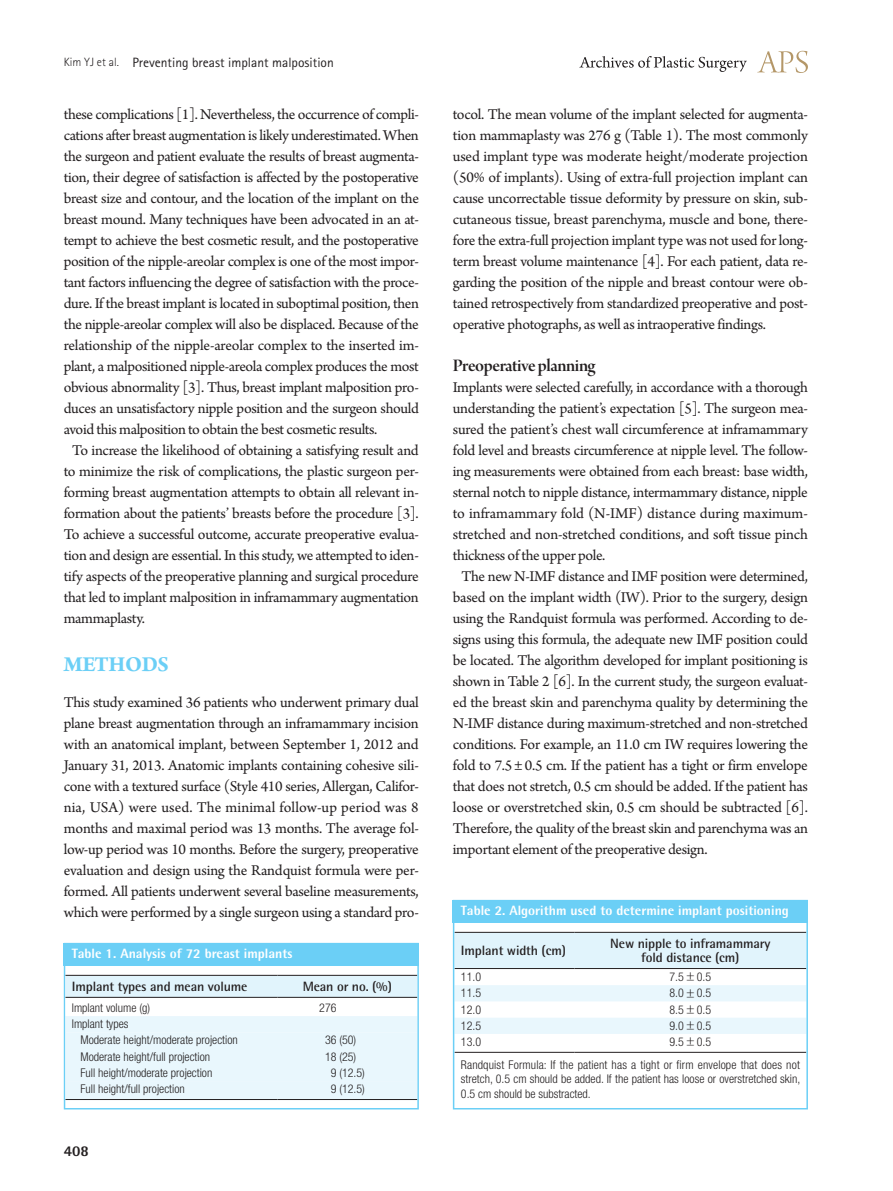
<style>
.page{position:relative;width:893px;height:1191px;background:#fff}
.page>*{position:absolute;margin:0;border:0;box-sizing:border-box;transform-origin:0 0}
.대제목{font:700 22.5px "Arno Pro";letter-spacing:-.02em;color:#6bcff6}
.중제목{font:18.75px "Arno Pro Smbd Display";letter-spacing:-.025em;color:#231f20}
.본문{font:15.75px/21px "Arno Pro";letter-spacing:-.02em;color:#231f20;text-align:justify}
.t1{font:800 15px "Rotis Semi Sans Std";color:#231f20}
.표열제목{font:700 13.5px "Rotis Semi Sans Std";letter-spacing:-.01em;color:#231f20}
.표그림제목{font:800 13.5px "Rotis Semi Sans Std";color:#fff}
.하시라_제목{font:13.5px "Rotis Sans Serif Std";color:#231f20}
.표본문{font:300 condensed 12px "Helvetica Neue LT Std";color:#231f20}
.표주석{font:300 condensed 12px/14.4px "Helvetica Neue LT Std";color:#231f20;text-align:justify}
.s1{font-weight:300;font-size:12px}
.s2{font-family:"Dotum";font-weight:400;font-stretch:normal}
</style>
<div class="page">
<svg style="left:757px;top:51px;width:51px;height:22px"></svg>
<svg style="left:579px;top:56px;width:168px;height:16px"></svg>
<div style="left:64px;top:943px;width:355px;height:166px;border:2px solid #6bcff6"></div>
<div style="left:64px;top:943px;width:355px;height:22px;background:#6bcff6"></div>
<svg style="left:65px;top:976px;width:352px;height:123px;background:#eaf7fc"></svg>
<hr style="left:65px;top:975px;width:212px;height:1px;background:#231f20">
<hr style="left:277px;top:975px;width:140px;height:1px;background:#231f20">
<hr style="left:65px;top:997px;width:212px;height:1px;background:#231f20">
<hr style="left:277px;top:997px;width:140px;height:1px;background:#231f20">
<hr style="left:65px;top:1099px;width:212px;height:1px;background:#231f20">
<hr style="left:277px;top:1099px;width:140px;height:1px;background:#231f20">
<div style="left:453px;top:900px;width:355px;height:22px;background:#6bcff6"></div>
<svg style="left:456px;top:933px;width:349px;height:119px"></svg>
<hr style="left:455px;top:932px;width:119px;height:1px;background:#231f20">
<hr style="left:574px;top:932px;width:232px;height:1px;background:#231f20">
<hr style="left:455px;top:968px;width:119px;height:1px;background:#231f20">
<hr style="left:574px;top:968px;width:232px;height:1px;background:#231f20">
<hr style="left:455px;top:1052px;width:119px;height:1px;background:#231f20">
<hr style="left:574px;top:1052px;width:232px;height:1px;background:#231f20">
<div style="left:453px;top:900px;width:355px;height:209px;border:2px solid #6bcff6"></div>
<p class="하시라_제목" style="left:64px;top:54px;width:272px"><span class="s1">Kim YJ et al.</span> Preventing breast implant malposition</p>
<p class="본문" style="left:64px;top:105px;width:357px">these complications [1]. Nevertheless, the occurrence of compli&shy;cations after breast augmentation is likely underestimated. When the surgeon and patient evaluate the results of breast augmenta&shy;tion, their degree of satisfaction is affected by the postoperative breast size and contour, and the location of the implant on the breast mound. Many techniques have been advocated in an at&shy;tempt to achieve the best cosmetic result, and the postoperative position of the nipple-areolar complex is one of the most impor&shy;tant factors influencing the degree of satisfaction with the proce&shy;dure. If the breast implant is located in suboptimal position, then the nipple-areolar complex will also be displaced. Because of the relationship of the nipple-areolar complex to the inserted im&shy;plant, a malpositioned nipple-areola complex produces the most obvious abnormality [3]. Thus, breast implant malposition pro&shy;duces an unsatisfactory nipple position and the surgeon should avoid this malposition to obtain the best cosmetic results.</p>
<p class="본문" style="left:64px;top:441px;width:357px;text-indent:9px">To increase the likelihood of obtaining a satisfying result and to minimize the risk of complications, the plastic surgeon per&shy;forming breast augmentation attempts to obtain all relevant in&shy;formation about the patients’ breasts before the procedure [3].<br>To achieve a successful outcome, accurate preoperative evalua&shy;tion and design are essential. In this study, we attempted to iden&shy;tify aspects of the preoperative planning and surgical procedure that led to implant malposition in inframammary augmentation mammaplasty.</p>
<p class="대제목" style="left:64px;top:651px;width:107px">METHODS</p>
<p class="본문" style="left:64px;top:693px;width:357px">This study examined 36 patients who underwent primary dual plane breast augmentation through an inframammary incision with an anatomical implant, between September 1, 2012 and January 31, 2013. Anatomic implants containing cohesive sili&shy;cone with a textured surface (Style 410 series, Allergan, Califor&shy;nia, USA) were used. The minimal follow-up period was 8 months and maximal period was 13 months. The average fol&shy;low-up period was 10 months. Before the surgery, preoperative evaluation and design using the Randquist formula were per&shy;formed. All patients underwent several baseline measurements, which were performed by a single surgeon using a standard pro-</p>
<p class="표그림제목" style="left:72px;top:944px;width:222px">Table 1. Analysis of 72 breast implants</p>
<p class="표열제목" style="left:72px;top:978px;width:177px">Implant types and mean volume</p>
<p class="표열제목" style="left:303px;top:978px;width:91px">Mean or no. (%)</p>
<p class="표본문" style="left:72px;top:1000px;width:80px">Implant volume (g)</p>
<p class="표본문" style="left:319px;top:1000px;width:19px">276</p>
<p class="표본문" style="left:72px;top:1017px;width:58px">Implant types</p>
<p class="표본문" style="left:80px;top:1033px;width:159px">Moderate height/moderate projection</p>
<p class="표본문" style="left:325px;top:1033px;width:33px">36 (50)</p>
<p class="표본문" style="left:80px;top:1049px;width:131px">Moderate height/full projection</p>
<p class="표본문" style="left:325px;top:1049px;width:33px">18 (25)</p>
<p class="표본문" style="left:80px;top:1065px;width:133px">Full height/moderate projection</p>
<p class="표본문" style="left:331px;top:1065px;width:36px">9 (12.5)</p>
<p class="표본문" style="left:80px;top:1082px;width:106px">Full height/full projection</p>
<p class="표본문" style="left:331px;top:1082px;width:36px">9 (12.5)</p>
<p class="t1" style="left:64px;top:1141px;width:27px">408</p>
<p class="본문" style="left:453px;top:105px;width:357px">tocol. The mean volume of the implant selected for augmenta&shy;tion mammaplasty was 276 g (Table 1). The most commonly used implant type was moderate height/moderate projection (50% of implants). Using of extra-full projection implant can cause uncorrectable tissue deformity by pressure on skin, sub&shy;cutaneous tissue, breast parenchyma, muscle and bone, there&shy;fore the extra-full projection implant type was not used for long&shy;term breast volume maintenance [4]. For each patient, data re&shy;garding the position of the nipple and breast contour were ob&shy;tained retrospectively from standardized preoperative and post&shy;operative photographs, as well as intraoperative findings.</p>
<p class="중제목" style="left:453px;top:355px;width:144px">Preoperative planning</p>
<p class="본문" style="left:453px;top:378px;width:357px">Implants were selected carefully, in accordance with a thorough understanding the patient’s expectation [5]. The surgeon mea&shy;sured the patient’s chest wall circumference at inframammary fold level and breasts circumference at nipple level. The follow&shy;ing measurements were obtained from each breast: base width, sternal notch to nipple distance, intermammary distance, nipple to inframammary fold (N-IMF) distance during maximum&shy;stretched and non-stretched conditions, and soft tissue pinch thickness of the upper pole.</p>
<p class="본문" style="left:453px;top:567px;width:357px;text-indent:9px">The new N-IMF distance and IMF position were determined, based on the implant width (IW). Prior to the surgery, design using the Randquist formula was performed. According to de&shy;signs using this formula, the adequate new IMF position could be located. The algorithm developed for implant positioning is shown in Table 2 [6]. In the current study, the surgeon evaluat&shy;ed the breast skin and parenchyma quality by determining the N-IMF distance during maximum-stretched and non-stretched conditions. For example, an 11.0 cm IW requires lowering the fold to 7.5 ± 0.5 cm. If the patient has a tight or firm envelope that does not stretch, 0.5 cm should be added. If the patient has loose or overstretched skin, 0.5 cm should be subtracted [6].<br>Therefore, the quality of the breast skin and parenchyma was an important element of the preoperative design.</p>
<p class="표그림제목" style="left:461px;top:901px;width:329px">Table 2. Algorithm used to determine implant positioning</p>
<p class="표열제목" style="left:461px;top:942px;width:107px">Implant width (cm)</p>
<p class="표열제목" style="left:610px;top:935px;width:162px">New nipple to inframammary</p>
<p class="표열제목" style="left:641px;top:949px;width:100px">fold distance (cm)</p>
<p class="표본문" style="left:461px;top:970px;width:22px">11.0</p>
<p class="표본문" style="left:669px;top:970px;width:43px">7.5<span class="s2">±</span>0.5</p>
<p class="표본문" style="left:461px;top:986px;width:22px">11.5</p>
<p class="표본문" style="left:669px;top:986px;width:43px">8.0<span class="s2">±</span>0.5</p>
<p class="표본문" style="left:461px;top:1002px;width:22px">12.0</p>
<p class="표본문" style="left:669px;top:1002px;width:43px">8.5<span class="s2">±</span>0.5</p>
<p class="표본문" style="left:461px;top:1018px;width:22px">12.5</p>
<p class="표본문" style="left:669px;top:1018px;width:43px">9.0<span class="s2">±</span>0.5</p>
<p class="표본문" style="left:461px;top:1035px;width:22px">13.0</p>
<p class="표본문" style="left:669px;top:1035px;width:43px">9.5<span class="s2">±</span>0.5</p>
<p class="표주석" style="left:461px;top:1057px;width:341px">Randquist Formula: If the patient has a tight or firm envelope that does not stretch, 0.5 cm should be added. If the patient has loose or overstretched skin, 0.5 cm should be substracted.</p>
</div>
